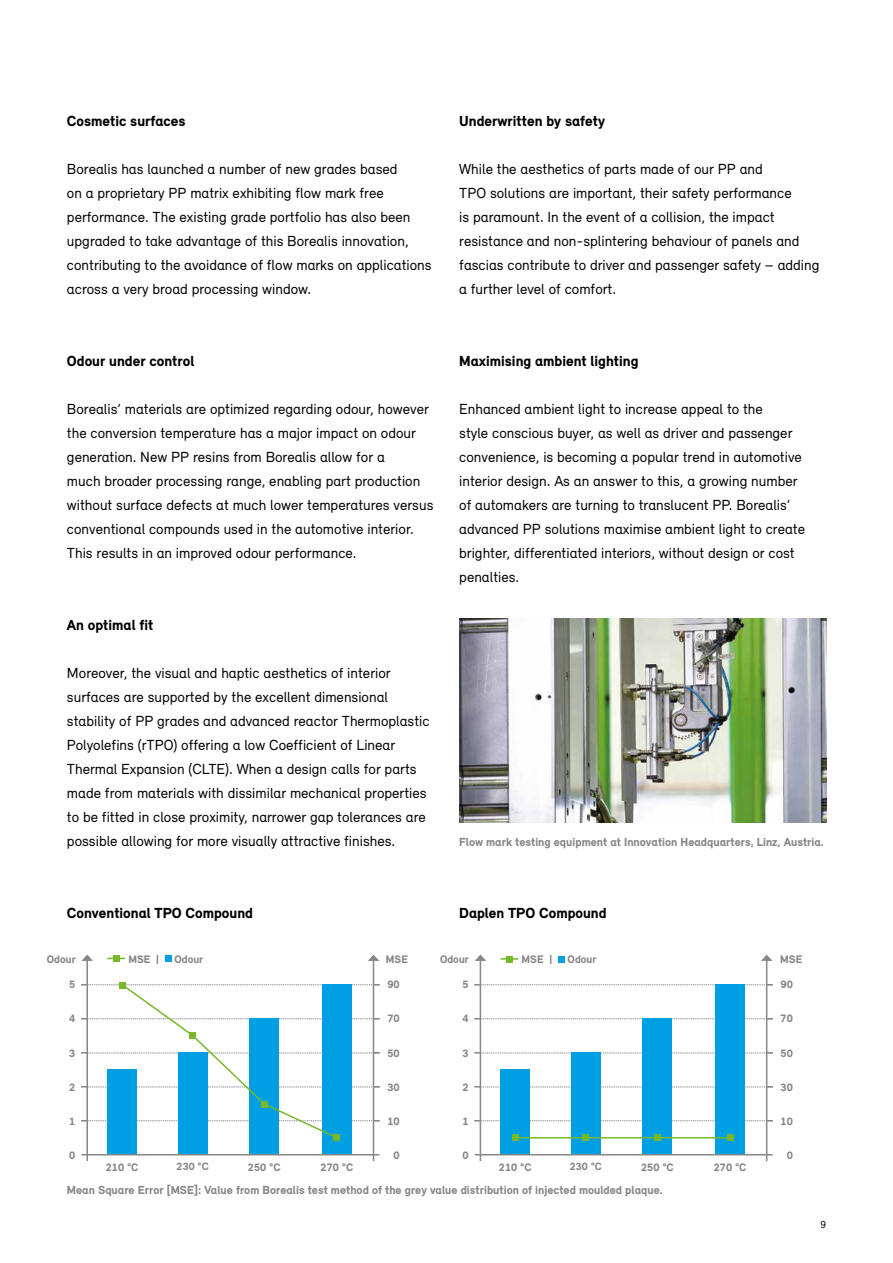
<style>
.page{position:relative;width:893px;height:1263px;background:#fff}
.page>*{position:absolute;margin:0;border:0;box-sizing:border-box;transform-origin:0 0}
.t1{font:15px/24px "Relevant";color:#000}
.t2{font:900 15px "Relevant";color:#000}
.t3{font:900 12px "Relevant";color:#878787}
.t4{font:900 11.25px "Relevant";color:#878787}
.t5{font:900 10.95px "Relevant";color:#878787}
.t6{font:10.5px "Relevant";color:#000}
</style>
<div class="page">
<img style="left:459px;top:618px;width:367px;height:204px">
<hr style="left:86px;top:960px;width:2px;height:201px;background:#878787">
<svg style="left:81px;top:955px;width:12px;height:6px"></svg>
<hr style="left:373px;top:960px;width:1px;height:201px;background:#878787">
<svg style="left:368px;top:955px;width:11px;height:6px"></svg>
<div style="left:107px;top:1070px;width:30px;height:84px;background:#009fe3"></div>
<div style="left:178px;top:1053px;width:30px;height:101px;background:#009fe3"></div>
<div style="left:249px;top:1019px;width:30px;height:136px;background:#009fe3"></div>
<div style="left:322px;top:984px;width:30px;height:171px;background:#009fe3"></div>
<hr style="left:82px;top:1154px;width:297px;height:1px;background:#878787">
<div style="left:334px;top:1134px;width:6px;height:7px;background:#76b82a"></div>
<svg style="left:81px;top:982px;width:299px;height:158px"></svg>
<div style="left:113px;top:955px;width:7px;height:7px;background:#76b82a"></div>
<div style="left:165px;top:955px;width:7px;height:7px;background:#009fe3"></div>
<svg style="left:474px;top:1018px;width:299px;height:1px"></svg>
<svg style="left:474px;top:1052px;width:299px;height:2px"></svg>
<svg style="left:474px;top:984px;width:299px;height:1px"></svg>
<svg style="left:474px;top:1086px;width:299px;height:2px"></svg>
<svg style="left:474px;top:1120px;width:299px;height:1px"></svg>
<hr style="left:480px;top:960px;width:1px;height:201px;background:#878787">
<svg style="left:475px;top:955px;width:11px;height:6px"></svg>
<hr style="left:766px;top:960px;width:1px;height:201px;background:#878787">
<svg style="left:761px;top:955px;width:12px;height:6px"></svg>
<div style="left:500px;top:1070px;width:30px;height:84px;background:#009fe3"></div>
<div style="left:571px;top:1053px;width:30px;height:101px;background:#009fe3"></div>
<div style="left:643px;top:1019px;width:29px;height:136px;background:#009fe3"></div>
<div style="left:715px;top:984px;width:30px;height:171px;background:#009fe3"></div>
<hr style="left:475px;top:1154px;width:298px;height:1px;background:#878787">
<hr style="left:515px;top:1137px;width:215px;height:1px;background:#76b82a">
<div style="left:727px;top:1134px;width:6px;height:7px;background:#76b82a"></div>
<div style="left:654px;top:1134px;width:7px;height:7px;background:#76b82a"></div>
<div style="left:583px;top:1134px;width:6px;height:7px;background:#76b82a"></div>
<div style="left:512px;top:1134px;width:6px;height:7px;background:#76b82a"></div>
<div style="left:506px;top:956px;width:7px;height:6px;background:#76b82a"></div>
<div style="left:558px;top:956px;width:7px;height:6px;background:#009fe3"></div>
<svg style="left:500px;top:958px;width:18px;height:2px"></svg>
<p class="t2" style="left:67px;top:112px;width:120px">Cosmetic surfaces</p>
<p class="t1" style="left:67px;top:157px;width:366px">Borealis has launched a number of new grades based<br>on a proprietary PP matrix exhibiting flow mark free performance. The existing grade portfolio has also been upgraded to take advantage of this Borealis innovation, contributing to the avoidance of flow marks on applications across a very broad processing window.</p>
<p class="t2" style="left:67px;top:352px;width:129px">Odour under control</p>
<p class="t1" style="left:67px;top:397px;width:368px">Borealis’ materials are optimized regarding odour, however the conversion temperature has a major impact on odour generation. New PP resins from Borealis allow for a<br>much broader processing range, enabling part production without surface defects at much lower temperatures versus conventional compounds used in the automotive interior.<br>This results in an improved odour performance.</p>
<p class="t2" style="left:67px;top:616px;width:88px">An optimal fit</p>
<p class="t1" style="left:67px;top:661px;width:364px">Moreover, the visual and haptic aesthetics of interior surfaces are supported by the excellent dimensional stability of PP grades and advanced reactor Thermoplastic Polyolefins (rTPO) offering a low Coefficient of Linear Thermal Expansion (CLTE). When a design calls for parts made from materials with dissimilar mechanical properties to be fitted in close proximity, narrower gap tolerances are possible allowing for more visually attractive finishes.</p>
<p class="t2" style="left:459px;top:112px;width:147px">Underwritten by safety</p>
<p class="t1" style="left:459px;top:157px;width:362px">While the aesthetics of parts made of our PP and<br>TPO solutions are important, their safety performance<br>is paramount. In the event of a collision, the impact resistance and non-splintering behaviour of panels and fascias contribute to driver and passenger safety – adding a further level of comfort.</p>
<p class="t2" style="left:459px;top:352px;width:181px">Maximising ambient lighting</p>
<p class="t1" style="left:459px;top:397px;width:347px">Enhanced ambient light to increase appeal to the<br>style conscious buyer, as well as driver and passenger convenience, is becoming a popular trend in automotive interior design. As an answer to this, a growing number of automakers are turning to translucent PP. Borealis’ advanced PP solutions maximise ambient light to create brighter, differentiated interiors, without design or cost penalties.</p>
<p class="t3" style="left:459px;top:834px;width:366px">Flow mark testing equipment at Innovation Headquarters, Linz, Austria.</p>
<p class="t2" style="left:67px;top:904px;width:188px">Conventional TPO Compound</p>
<p class="t4" style="left:128px;top:952px;width:32px">MSE |</p>
<p class="t4" style="left:174px;top:952px;width:30px">Odour</p>
<p class="t4" style="left:440px;top:952px;width:30px">Odour</p>
<p class="t4" style="left:780px;top:952px;width:24px">MSE</p>
<p class="t4" style="left:462px;top:977px;width:8px">5</p>
<p class="t4" style="left:462px;top:1011px;width:8px">4</p>
<p class="t4" style="left:462px;top:1046px;width:8px">3</p>
<p class="t4" style="left:462px;top:1080px;width:8px">2</p>
<p class="t4" style="left:462px;top:1114px;width:8px">1</p>
<p class="t4" style="left:462px;top:1148px;width:8px">0</p>
<p class="t2" style="left:459px;top:904px;width:149px">Daplen TPO Compound</p>
<p class="t4" style="left:522px;top:952px;width:32px">MSE |</p>
<p class="t4" style="left:568px;top:952px;width:30px">Odour</p>
<p class="t4" style="left:47px;top:952px;width:30px">Odour</p>
<p class="t4" style="left:386px;top:952px;width:24px">MSE</p>
<p class="t4" style="left:69px;top:977px;width:8px">5</p>
<p class="t4" style="left:69px;top:1011px;width:8px">4</p>
<p class="t4" style="left:69px;top:1046px;width:8px">3</p>
<p class="t4" style="left:69px;top:1080px;width:8px">2</p>
<p class="t4" style="left:69px;top:1114px;width:8px">1</p>
<p class="t4" style="left:69px;top:1148px;width:8px">0</p>
<p class="t4" style="left:387px;top:977px;width:14px">90</p>
<p class="t4" style="left:387px;top:1011px;width:14px">70</p>
<p class="t4" style="left:387px;top:1046px;width:14px">50</p>
<p class="t4" style="left:387px;top:1080px;width:14px">30</p>
<p class="t4" style="left:387px;top:1114px;width:14px">10</p>
<p class="t4" style="left:393px;top:1148px;width:8px">0</p>
<p class="t4" style="left:780px;top:977px;width:14px">90</p>
<p class="t4" style="left:780px;top:1011px;width:14px">70</p>
<p class="t4" style="left:780px;top:1046px;width:14px">50</p>
<p class="t4" style="left:780px;top:1080px;width:14px">30</p>
<p class="t4" style="left:780px;top:1114px;width:14px">10</p>
<p class="t4" style="left:787px;top:1148px;width:8px">0</p>
<p class="t4" style="left:106px;top:1160px;width:34px">210 °C</p>
<p class="t5" style="left:177px;top:1160px;width:34px">230 °C</p>
<p class="t4" style="left:248px;top:1160px;width:34px">250 °C</p>
<p class="t4" style="left:320px;top:1160px;width:34px">270 °C</p>
<p class="t4" style="left:499px;top:1160px;width:34px">210 °C</p>
<p class="t5" style="left:570px;top:1160px;width:34px">230 °C</p>
<p class="t4" style="left:641px;top:1160px;width:34px">250 °C</p>
<p class="t4" style="left:714px;top:1160px;width:34px">270 °C</p>
<p class="t3" style="left:67px;top:1182px;width:597px">Mean Square Error [MSE]: Value from Borealis test method of the grey value distribution of injected moulded plaque.</p>
<p class="t6" style="left:820px;top:1218px;width:7px">9</p>
</div>
